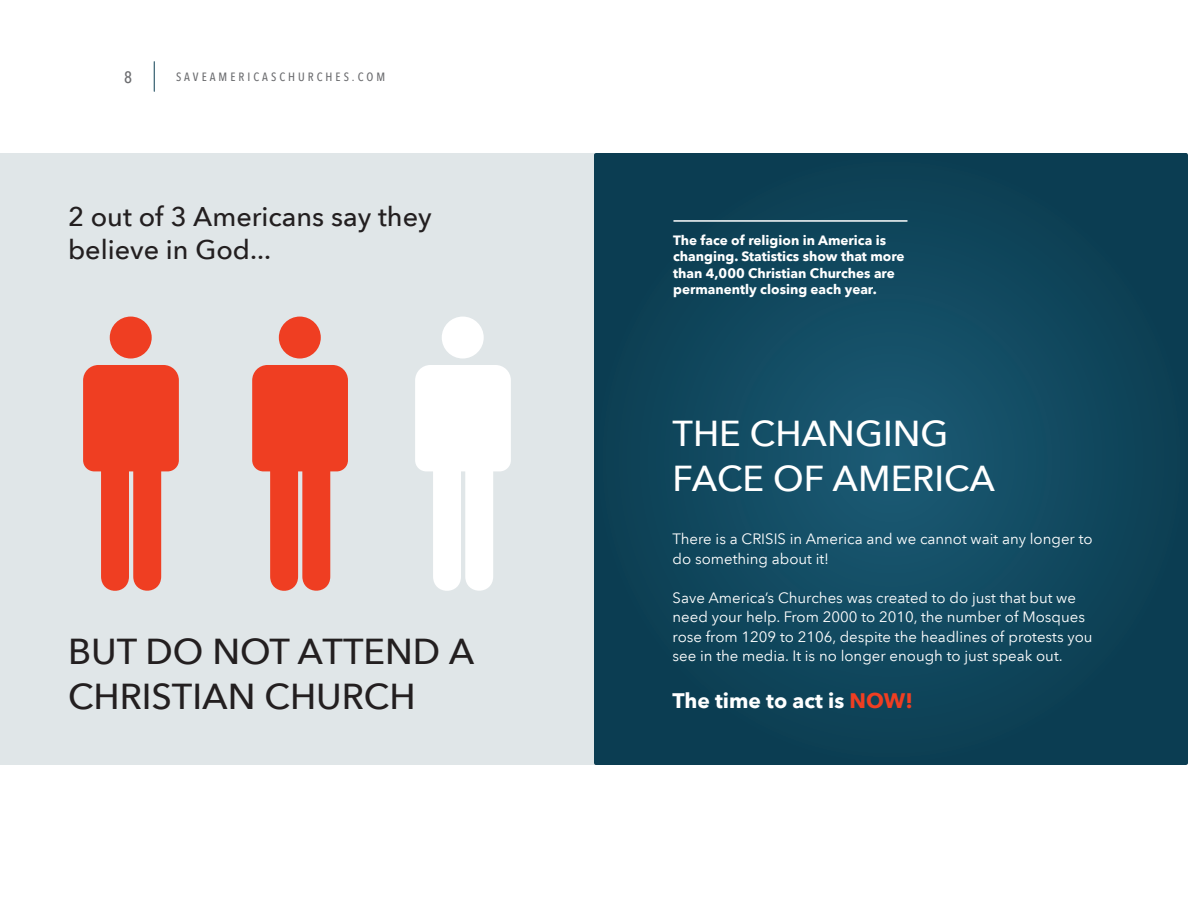
<style>
.page{position:relative;width:1188px;height:918px;background:#fff}
.page>*{position:absolute;margin:0;border:0;box-sizing:border-box;transform-origin:0 0}
.t1{font:500 36px/45px "Avenir Next LT Com";color:#231f20}
.t2{font:500 36px/45px "Avenir Next LT Com";color:#fff}
.t3{font:500 27px/32.4px "Avenir Next LT Com";color:#231f20}
.t4{font:700 21px "Avenir Next LT Com";color:#fff}
.t5{font:700 21px "Avenir Next LT Com";color:#ef3e22}
.t6{font:500 condensed 16.5px "Avenir Next LT Com";color:#6c6d70}
.t7{font:15px/19.5px "Avenir Next LT Com";color:#fff}
.t8{font:700 13.5px/16.5px "Avenir Next LT Com";color:#fff}
.t9{font:500 condensed 12px "Avenir Next LT Com";letter-spacing:.25em;color:#6c6d70}
.s1{color:#ef3e22}
</style>
<div class="page">
<div style="left:0;top:153px;width:594px;height:612px;background:#e0e6e8"></div>
<div style="left:110px;top:317px;width:42px;height:42px;background:#ef3e22;border-radius:50%"></div>
<svg style="left:83px;top:365px;width:96px;height:231px;background:#eb6854"></svg>
<div style="left:442px;top:317px;width:42px;height:42px;background:#fff;border-radius:50%"></div>
<svg style="left:415px;top:365px;width:96px;height:231px"></svg>
<div style="left:279px;top:317px;width:42px;height:42px;background:#ef3e22;border-radius:50%"></div>
<svg style="left:252px;top:365px;width:96px;height:231px;background:#eb6854"></svg>
<svg style="left:594px;top:153px;width:594px;height:612px;background:#0f455b"></svg>
<hr style="left:674px;top:220px;width:233px;height:2px;background:#fff">
<svg style="left:154px;top:62px;width:1px;height:29px"></svg>
<p class="t6" style="left:124px;top:67px;width:9px">8</p>
<p class="t9" style="left:176px;top:70px;width:211px">SAVEAMERICASCHURCHES.COM</p>
<h2 class="t3" style="left:68px;top:201px;width:365px">2 OUT OF 3 AMERICANS SAY THEY<br>BELIEVE IN GOD...</h2>
<h1 class="t1" style="left:68px;top:628px;width:408px">BUT DO NOT ATTEND A<br>CHRISTIAN CHURCH</h1>
<p class="t8" style="left:673px;top:232px;width:233px">The face of religion in America is changing. Statistics show that more than 4,000 Christian Churches are permanently closing each year.</p>
<h1 class="t2" style="left:673px;top:411px;width:324px">THE CHANGING<br>FACE OF AMERICA</h1>
<p class="t7" style="left:673px;top:529px;width:422px">There is a CRISIS in America and we cannot wait any longer to do something about it!</p>
<p class="t7" style="left:673px;top:588px;width:422px">Save America’s Churches was created to do just that but we need your help. From 2000 to 2010, the number of Mosques rose from 1209 to 2106, despite the headlines of protests you see in the media. It is no longer enough to just speak out.</p>
<h3 class="t4" style="left:673px;top:688px;width:197px">The time to act is <span class="s1">NOW</span></h3>
<h3 class="t5" style="left:906px;top:688px;width:9px">!</h3>
</div>
